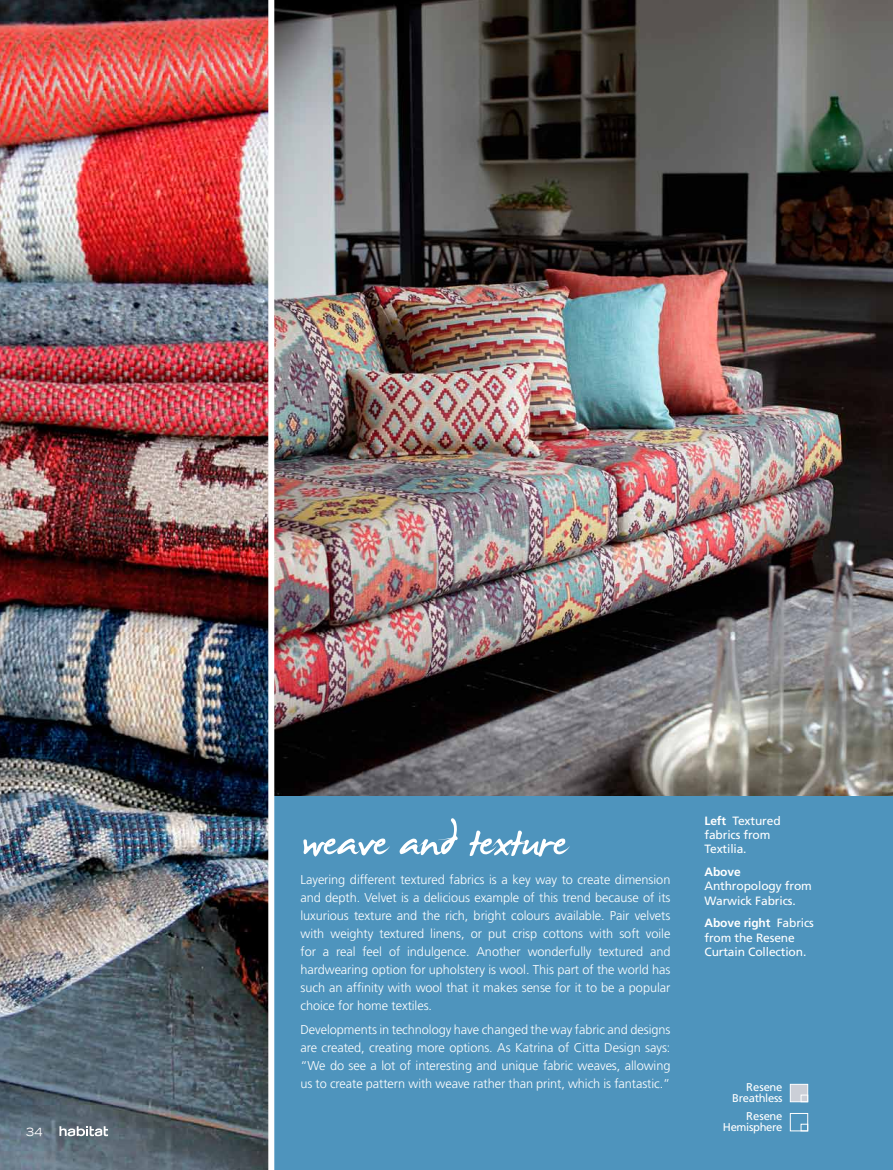
<style>
.page{position:relative;width:893px;height:1170px;background:#fff}
.page>*{position:absolute;margin:0;border:0;box-sizing:border-box;transform-origin:0 0}
.t1{font:72px "James Fajardo";letter-spacing:-.01em;color:#fff}
.t2{font:300 12.75px/18px "Frutiger";letter-spacing:-.005em;color:#fff;text-align:justify}
.t3{font:12px/14.2px "Frutiger";letter-spacing:-.01em;color:#fff}
.t4{font:700 12px "Frutiger";letter-spacing:-.01em;color:#fff}
.t5{font:11.25px/11.2px "Frutiger";letter-spacing:-.03em;color:#fff;text-align:right}
.t6{font:expanded 11.25px "Trade Gothic LH";color:#fff}
.s1{font-weight:700}
</style>
<div class="page">
<div style="left:0;top:0;width:893px;height:1169px;background:#4e94bd"></div>
<div style="left:790px;top:1113px;width:18px;height:17px;border:1px solid #fff"></div>
<div style="left:801px;top:1123px;width:7px;height:7px;border:1px solid #fff"></div>
<div style="left:790px;top:1083px;width:18px;height:18px;background:#cbcfd7;border:1px solid #fff"></div>
<div style="left:801px;top:1094px;width:7px;height:7px;border:1px solid #fff"></div>
<img style="left:274px;top:0;width:619px;height:795px">
<img style="left:0;top:0;width:274px;height:1169px">
<svg style="left:59px;top:1126px;width:49px;height:10px"></svg>
<p class="t6" style="left:26px;top:1124px;width:18px">34</p>
<h1 class="t1" style="left:300px;top:804px;width:269px">weave and texture</h1>
<p class="t2" style="left:300px;top:870px;width:371px">Layering different textured fabrics is a key way to create dimension and depth. Velvet is a delicious example of this trend because of its luxurious texture and the rich, bright colours available. Pair velvets with weighty textured linens, or put crisp cottons with soft voile for a real feel of indulgence. Another wonderfully textured and hardwearing option for upholstery is wool. This part of the world has such an affinity with wool that it makes sense for it to be a popular choice for home textiles.</p>
<p class="t2" style="left:300px;top:1020px;width:371px">Developments in technology have changed the way fabric and designs are created, creating more options. As Katrina of Citta Design says: “We do see a lot of interesting and unique fabric weaves, allowing us to create pattern with weave rather than print, which is fantastic.”</p>
<p class="t3" style="left:704px;top:813px;width:78px"><span class="s1">Left</span> Textured fabrics from<br>Textilia.</p>
<p class="t4" style="left:704px;top:864px;width:38px">Above</p>
<p class="t3" style="left:704px;top:879px;width:109px">Anthropology from<br>Warwick Fabrics.</p>
<p class="t3" style="left:704px;top:916px;width:111px"><span class="s1">Above right</span> Fabrics from the Resene<br>Curtain Collection.</p>
<p class="t5" style="left:732px;top:1081px;width:52px">Resene<br>Breathless</p>
<p class="t5" style="left:723px;top:1110px;width:61px">Resene<br>Hemisphere</p>
</div>
